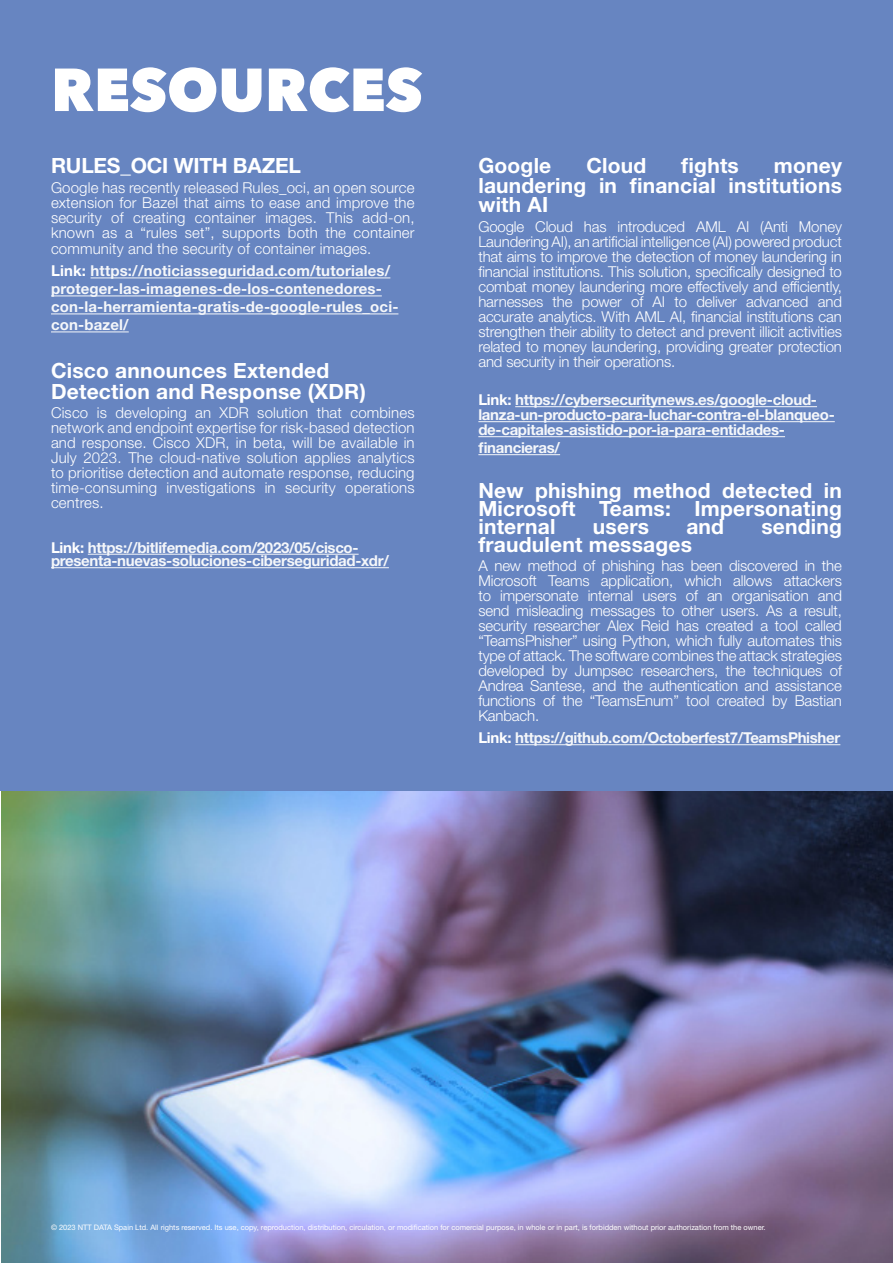
<style>
.page{position:relative;width:893px;height:1263px;background:#fff}
.page>*{position:absolute;margin:0;border:0;box-sizing:border-box;transform-origin:0 0}
.t1{font:800 60px "Avenir Next";color:#fff}
.t2{font:700 21px/19.5px "Helvetica Neue LT Std";letter-spacing:.01em;color:#fff;text-align:justify}
.t3{font:700 21px "Helvetica Neue LT Std";letter-spacing:-.01em;color:#fff}
.t4{font:300 15px/15px "Helvetica Neue LT Std";letter-spacing:.01em;color:#fff;text-align:justify}
.t5{font:700 15px/15px "Helvetica Neue LT Std";letter-spacing:-.02em;color:#f5f7fa}
.t6{font:700 15px/18px "Helvetica Neue LT Std";letter-spacing:.01em;color:#f5f7fa}
.t7{font:7.5px "Helvetica Neue LT Std";color:#fff}
.s1{color:#fff}
</style>
<div class="page">
<img style="left:1px;top:791px;width:892px;height:472px">
<div style="left:0;top:0;width:893px;height:791px;background:#6785c1"></div>
<hr style="left:91px;top:278px;width:299px;height:1px;background:#f5f7fa">
<hr style="left:51px;top:296px;width:331px;height:1px;background:#f5f7fa">
<hr style="left:51px;top:314px;width:347px;height:1px;background:#f5f7fa">
<hr style="left:51px;top:332px;width:78px;height:1px;background:#f5f7fa">
<hr style="left:88px;top:554px;width:271px;height:1px;background:#f5f7fa">
<hr style="left:51px;top:567px;width:338px;height:1px;background:#f5f7fa">
<hr style="left:515px;top:406px;width:302px;height:1px;background:#f5f7fa">
<hr style="left:478px;top:421px;width:357px;height:1px;background:#f5f7fa">
<hr style="left:478px;top:436px;width:307px;height:1px;background:#f5f7fa">
<hr style="left:478px;top:454px;width:82px;height:1px;background:#f5f7fa">
<hr style="left:515px;top:744px;width:325px;height:1px;background:#f5f7fa">
<p class="t1" style="left:51px;top:53px;width:373px">RESOURCES</p>
<p class="t3" style="left:51px;top:153px;width:251px">RULES_OCI WITH BAZEL</p>
<p class="t4" style="left:51px;top:179px;width:365px">Google has recently released Rules_oci, an open source extension for Bazel that aims to ease and improve the security of creating container images. This add-on, known as a “rules set”, supports both the container</p>
<p class="t4" style="left:51px;top:241px;width:322px">community and the security of container images.</p>
<p class="t6" style="left:51px;top:262px;width:349px"><span class="s1">Link:</span> https://noticiasseguridad.com/tutoriales/ proteger-las-imagenes-de-los-contenedores&shy;con-la-herramienta-gratis-de-google-rules_oci&shy;con-bazel/</p>
<p class="t2" style="left:51px;top:359px;width:316px;line-height:21px">Cisco announces Extended<br>Detection and Response (XDR)</p>
<p class="t4" style="left:51px;top:405px;width:365px">Cisco is developing an XDR solution that combines network and endpoint expertise for risk-based detection and response. Cisco XDR, in beta, will be available in July 2023. The cloud-native solution applies analytics to prioritise detection and automate response, reducing time-consuming investigations in security operations centres.</p>
<p class="t5" style="left:51px;top:540px;width:339px;line-height:13.5px"><span class="s1">Link:</span> https://bitlifemedia.com/2023/05/cisco&shy;presenta-nuevas-soluciones-ciberseguridad-xdr/</p>
<p class="t2" style="left:478px;top:156px;width:74px">Google</p>
<p class="t2" style="left:586px;top:156px;width:61px">Cloud</p>
<p class="t2" style="left:681px;top:156px;width:59px">fights</p>
<p class="t2" style="left:478px;top:156px;width:365px;text-indent:295px">money laundering in financial institutions with AI</p>
<p class="t4" style="left:478px;top:218px;width:365px">Google Cloud has introduced AML AI (Anti Money Laundering AI), an artificial intelligence (AI) powered product that aims to improve the detection of money laundering in financial institutions. This solution, specifically designed to combat money laundering more effectively and efficiently, harnesses the power of AI to deliver advanced and accurate analytics. With AML AI, financial institutions can strengthen their ability to detect and prevent illicit activities related to money laundering, providing greater protection and security in their operations.</p>
<p class="t5" style="left:478px;top:392px;width:358px"><span class="s1">Link:</span> https://cybersecuritynews.es/google-cloud&shy;lanza-un-producto-para-luchar-contra-el-blanqueo&shy;de-capitales-asistido-por-ia-para-entidades-</p>
<p class="t5" style="left:478px;top:440px;width:83px">financieras/</p>
<p class="t2" style="left:478px;top:481px;width:365px;line-height:18px">New phishing method detected in Microsoft Teams: Impersonating internal</p>
<p class="t2" style="left:593px;top:516px;width:58px">users</p>
<p class="t2" style="left:686px;top:516px;width:39px">and</p>
<p class="t2" style="left:761px;top:516px;width:82px">sending</p>
<p class="t2" style="left:478px;top:534px;width:215px">fraudulent messages</p>
<p class="t4" style="left:478px;top:558px;width:365px">A new method of phishing has been discovered in the Microsoft Teams application, which allows attackers to impersonate internal users of an organisation and send misleading messages to other users. As a result, security researcher Alex Reid has created a tool called “TeamsPhisher” using Python, which fully automates this type of attack. The software combines the attack strategies developed by Jumpsec researchers, the techniques of Andrea Santese, and the authentication and assistance functions of the “TeamsEnum” tool created by Bastian Kanbach.</p>
<p class="t5" style="left:478px;top:730px;width:363px"><span class="s1">Link:</span> https://github.com/Octoberfest7/TeamsPhisher</p>
<p class="t7" style="left:51px;top:1223px;width:716px">© 2023 NTT DATA Spain Ltd. All rights reserved. Its use, copy, reproduction, distribution, circulation, or modification for comercial purpose, in whole or in part, is forbidden without prior authorization from the owner.</p>
</div>
